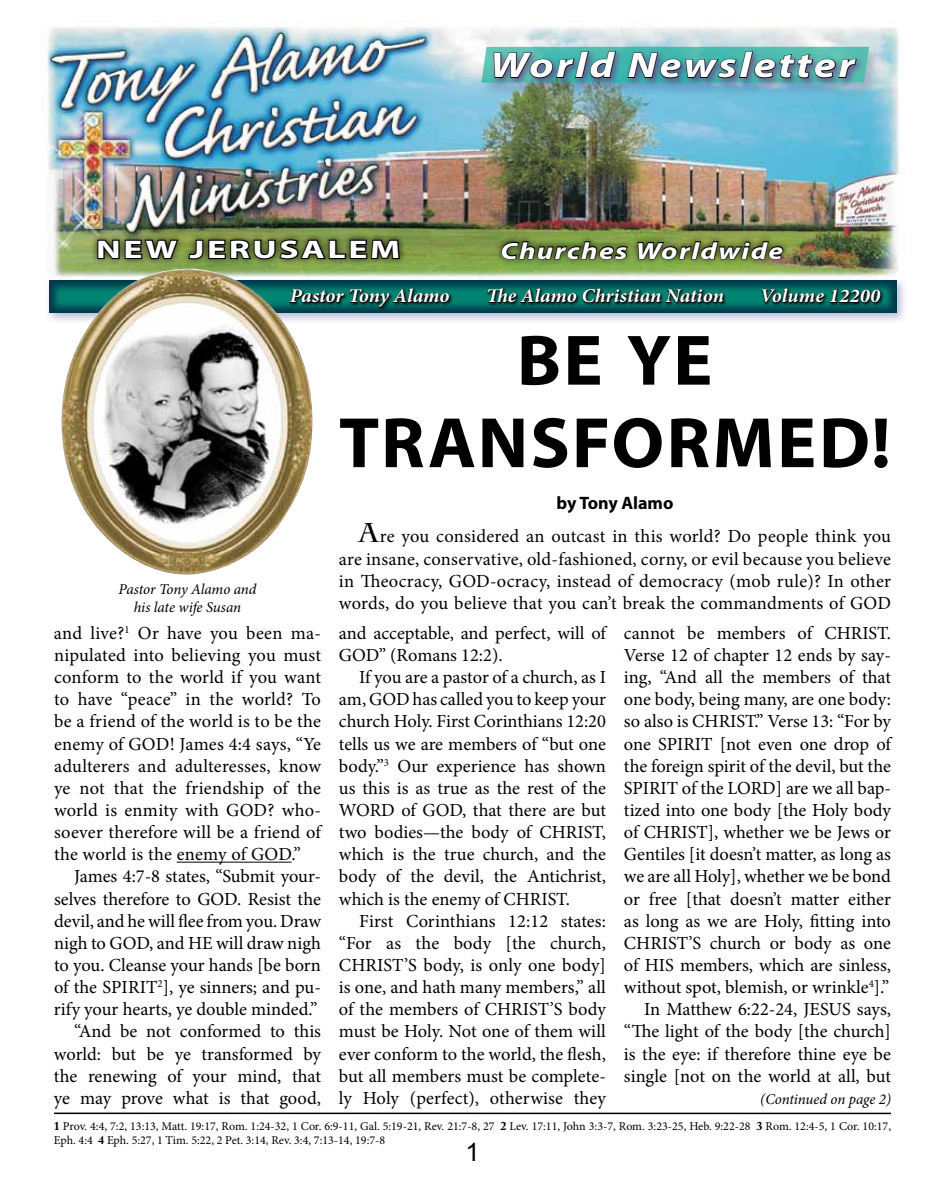
<style>
.page{position:relative;width:945px;height:1188px;background:#fff}
.page>*{position:absolute;margin:0;border:0;box-sizing:border-box;transform-origin:0 0}
.t1{font:700 72px "Myriad Pro";letter-spacing:.03em;color:#000}
.t2{font:italic 700 35.7px "Myriad Pro";letter-spacing:.06em;color:#fff;scale:1.23 1}
.t3{font:700 25.5px "Myriad Pro";letter-spacing:.075em;color:#fff;scale:1.4 1}
.t4{font:25.5px "Arial";color:#000}
.t5{font:italic 700 23.4px "Myriad Pro";letter-spacing:.05em;color:#fff;scale:1.25 1}
.t6{font:italic 700 19.5px "Minion Pro";letter-spacing:-.005em;color:#fff;scale:1.05 1}
.t7{font:18.45px/22.2px "Minion Pro";color:#000;text-align:justify}
.t8{font:700 18px "Myriad Pro";letter-spacing:-.005em;color:#000}
.t9{font:italic 15px/17.2px "Minion Pro";letter-spacing:-.01em;color:#000;text-align:center}
.t10{font:12px/14.4px "Minion Pro";color:#000}
.s1{font-family:"Charlemagne Std";font-weight:700;font-size:27px}
.s2{font-family:"Adobe Caslon Pro";font-weight:700}
</style>
<div class="page">
<div style="left:44px;top:276px;width:865px;height:49px;background:#25408f;opacity:.35"></div>
<div style="left:48px;top:273px;width:849px;height:40px;background:#25408f;opacity:.75"></div>
<img style="left:41px;top:21px;width:866px;height:258px">
<div style="left:90px;top:233px;width:317px;height:33px;background:#000;opacity:.75"></div>
<img style="left:96px;top:214px;width:84px;height:55px">
<img style="left:187px;top:170px;width:214px;height:91px">
<div style="left:478px;top:43px;width:407px;height:56px;background:#08296c;opacity:.4"></div>
<div style="left:760px;top:287px;width:124px;height:19px;background:#000;opacity:.8"></div>
<div style="left:288px;top:287px;width:165px;height:24px;background:#000;opacity:.8"></div>
<svg style="left:313px;top:282px;width:137px;height:26px;background:#004945"></svg>
<img style="left:481px;top:46px;width:400px;height:279px">
<hr style="left:54px;top:1113px;width:837px;height:1px;background:#000">
<hr style="left:177px;top:862px;width:115px;height:1px;background:#000">
<img style="left:60px;top:269px;width:253px;height:306px">
<h2 class="t2" style="left:490px;top:42px;width:298px">World Newsletter</h2>
<h3 class="t3" style="left:96px;top:233px;width:219px">NEW JERUSALEM</h3>
<p class="t5" style="left:501px;top:235px;width:228px">Churches Worldwide</p>
<p class="t6" style="left:290px;top:282px;width:154px">Pastor Tony Alamo</p>
<p class="t6" style="left:486px;top:282px;width:228px">The Alamo Christian Nation</p>
<p class="t6" style="left:760px;top:282px;width:116px">Volume 12200</p>
<h1 class="t1" style="left:517px;top:313px;width:189px">BE YE</h1>
<h1 class="t1" style="left:339px;top:396px;width:47px">TRANS</h1>
<h1 class="t1" style="left:572px;top:396px;width:144px">FORME</h1>
<h1 class="t1" style="left:819px;top:396px;width:73px">D!</h1>
<p class="t9" style="left:119px;top:581px;width:139px">Pastor Tony Alamo and his late wife Susan</p>
<p class="t8" style="left:556px;top:491px;width:119px">BY TONY ALAMO</p>
<p class="t7" style="left:339px;top:526px;width:554px;text-indent:20px"><span class="s1">A</span>re you considered an outcast in this world? Do people think you are insane, conservative, old-fashioned, corny, or evil because you believe in Theocracy, GOD-ocracy, instead of democracy (mob rule)? In other words, do you believe that you can’t break the commandments of GOD</p>
<p class="t7" style="left:339px;top:622px;width:269px">and acceptable, and perfect, will of<br>GOD” (Romans 12:2).</p>
<p class="t7" style="left:339px;top:666px;width:269px;text-indent:20px">If you are a pastor of a church, as I am, GOD has called you to keep your church Holy. First Corinthians 12:20 tells us we are members of “but one body.”<sup>3</sup> Our experience has shown us this is as true as the rest of the WORD of GOD, that there are but two bodies—the body of CHRIST, which is the true church, and the body of the devil, the Antichrist, which is the enemy of CHRIST.</p>
<p class="t7" style="left:339px;top:910px;width:269px;text-indent:20px">First Corinthians 12:12 states: “For as the body [the church, CHRIST’S body, is only one body] is one, and hath many members,” all of the members of CHRIST’S body must be Holy. Not one of them will ever conform to the world, the flesh, but all members must be complete&shy;ly Holy (perfect), otherwise they</p>
<p class="t7" style="left:624px;top:622px;width:269px;text-align:right">cannot be members of CHRIST.<br>Verse 12 of chapter 12 ends by say&shy;ing, “And all the members of that one body, being many, are one body: so also is CHRIST.” Verse 13: “For by one SPIRIT [not even one drop of the foreign spirit of the devil, but the SPIRIT of the LORD] are we all bap&shy;tized into one body [the Holy body of CHRIST], whether we be Jews or Gentiles [it doesn’t matter, as long as we are all Holy], whether we be bond or free [that doesn’t matter either as long as we are Holy, fitting into CHRIST’S church or body as one of HIS members, which are sinless, without spot, blemish, or wrinkle<sup>4</sup>].” In Matthew 6:22-24, JESUS says, “The light of the body [the church] is the eye: if therefore thine eye be single [not on the world at all, but</p>
<p class="t7" style="left:54px;top:622px;width:269px">and live?<sup>1</sup> Or have you been ma&shy;nipulated into believing you must conform to the world if you want to have “peace” in the world? To be a friend of the world is to be the enemy of GOD! James 4:4 says, “Ye adulterers and adulteresses, know ye not that the friendship of the world is enmity with GOD? who&shy;soever therefore will be a friend of the world is the enemy of GOD.”</p>
<p class="t7" style="left:54px;top:866px;width:269px;text-align:right">James 4:7-8 states, “Submit your&shy;selves therefore to GOD. Resist the devil, and he will flee from you. Draw nigh to GOD, and HE will draw nigh to you. Cleanse your hands [be born of the Spirit<sup>2</sup>], ye sinners; and pu&shy;rify your hearts, ye double minded.” “And be not conformed to this world: but be ye transformed by the renewing of your mind, that ye may prove what is that good,</p>
<p class="t9" style="left:760px;top:1091px;width:132px">(Continued on page 2)</p>
<p class="t10" style="left:54px;top:1119px;width:839px"><span class="s2">1</span> Prov. 4:4, 7:2, 13:13, Matt. 19:17, Rom. 1:24-32, 1 Cor. 6:9-11, Gal. 5:19-21, Rev. 21:7-8, 27 <span class="s2">2</span> Lev. 17:11, John 3:3-7, Rom. 3:23-25, Heb. 9:22-28 <span class="s2">3</span> Rom. 12:4-5, 1 Cor. 10:17,<br>Eph. 4:4 <span class="s2">4</span> Eph. 5:27, 1 Tim. 5:22, 2 Pet. 3:14, Rev. 3:4, 7:13-14, 19:7-8</p>
<h3 class="t4" style="left:465px;top:1135px;width:16px">1</h3>
</div>
